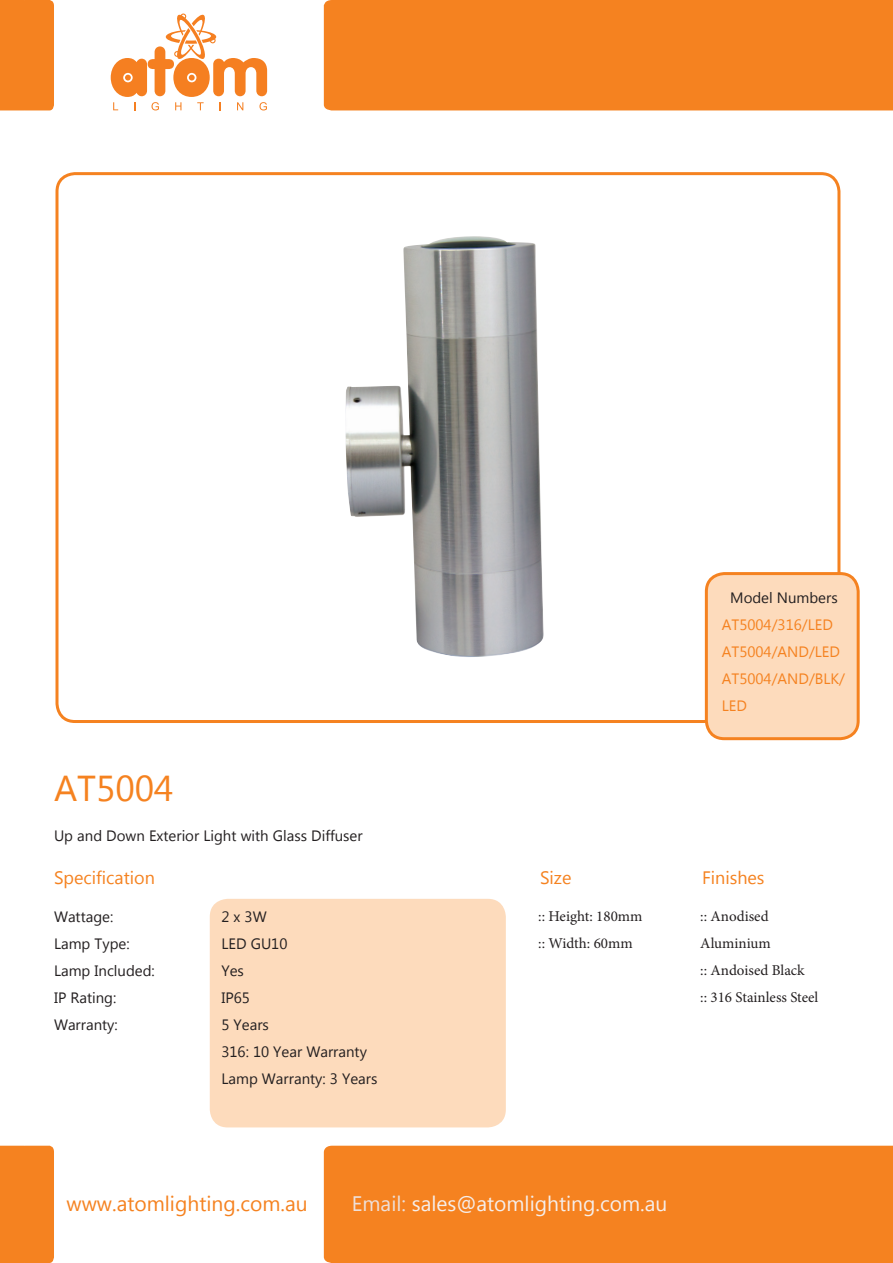
<style>
.page{position:relative;width:893px;height:1263px;background:#fff}
.page>*{position:absolute;margin:0;border:0;box-sizing:border-box;transform-origin:0 0}
.t1{font:36px "Microsoft New Tai Lue";color:#f58220}
.t2{font:21px "Microsoft New Tai Lue";color:#f5eeea}
.t3{font:21px "Microsoft New Tai Lue";color:#f58220}
.t4{font:18px "Microsoft New Tai Lue";color:#f58220}
.t5{font:15px/27px "Microsoft New Tai Lue";color:#231f20}
.t6{font:15px/27px "Minion Pro";color:#231f20}
.t7{font:15px/27px "Microsoft New Tai Lue";color:#f58220}
.s1{color:#eedfd8}
</style>
<div class="page">
<div style="left:210px;top:899px;width:296px;height:228px;background:#fddbbc;border-radius:18px"></div>
<div style="left:56px;top:172px;width:784px;height:551px;border:3px solid #f58220;border-radius:18px"></div>
<div style="left:0;top:0;width:54px;height:110px;background:#f58220"></div>
<div style="left:324px;top:0;width:569px;height:110px;background:#f58220"></div>
<div style="left:324px;top:1146px;width:569px;height:117px;background:#f58220"></div>
<div style="left:0;top:1146px;width:54px;height:117px;background:#f58220"></div>
<div style="left:706px;top:574px;width:152px;height:165px;background:#fddbbc;border-radius:18px"></div>
<div style="left:705px;top:572px;width:155px;height:168px;border:3px solid #f58220;border-radius:18px"></div>
<svg style="left:111px;top:14px;width:156px;height:96px"></svg>
<img style="left:345px;top:236px;width:199px;height:421px">
<p class="t5" style="left:730px;top:585px;width:109px">Model Numbers</p>
<p class="t7" style="left:722px;top:612px;width:125px">AT5004/316/LED<br>AT5004/AND/LED<br>AT5004/AND/BLK/<br>LED</p>
<h1 class="t1" style="left:54px;top:768px;width:121px">AT5004</h1>
<p class="t5" style="left:54px;top:823px;width:310px">Up and Down Exterior Light with Glass Diffuser</p>
<p class="t4" style="left:54px;top:867px;width:102px">Specification</p>
<p class="t4" style="left:540px;top:867px;width:33px">Size</p>
<p class="t4" style="left:702px;top:867px;width:64px">Finishes</p>
<p class="t5" style="left:54px;top:904px;width:102px">Wattage:<br>Lamp Type:<br>Lamp Included:<br>IP Rating:<br>Warranty:</p>
<p class="t5" style="left:221px;top:904px;width:158px">2 x 3W<br>LED GU10<br>Yes<br>IP65<br>5 Years<br>316: 10 Year Warranty<br>Lamp Warranty: 3 Years</p>
<p class="t6" style="left:538px;top:903px;width:106px">:: Height: 180mm</p>
<p class="t6" style="left:700px;top:903px;width:70px">:: Anodised</p>
<p class="t6" style="left:538px;top:930px;width:96px">:: Width: 60mm</p>
<p class="t6" style="left:700px;top:930px;width:120px">Aluminium<br>:: Andoised Black<br>:: 316 Stainless Steel</p>
<h2 class="t3" style="left:67px;top:1191px;width:242px">www.atomlighting.com.au</h2>
<h2 class="t2" style="left:352px;top:1191px;width:317px"><span class="s1">Email:</span> sales@atomlighting.com.au</h2>
</div>
